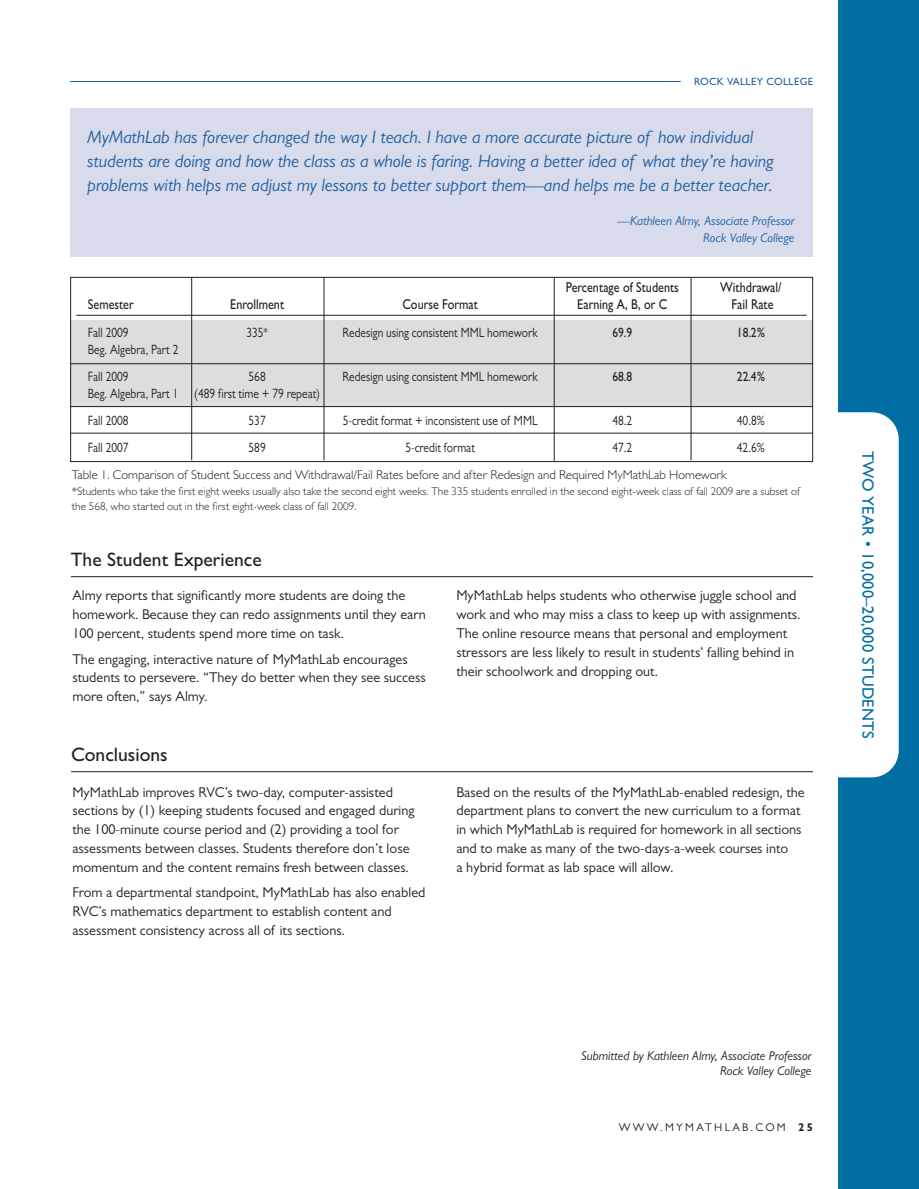
<style>
.page{position:relative;width:919px;height:1189px;background:#fff}
.page>*{position:absolute;margin:0;border:0;box-sizing:border-box;transform-origin:0 0}
.t1{font:500 19.5px "Gill Sans MT Pro";color:#231f20}
.t2{font:italic 18px/24px "Gill Sans MT Pro";color:#205f9f}
.t3{font:500 16.5px "Gill Sans MT Pro";letter-spacing:.01em;color:#016ea4}
.t4{font:14.25px/18.8px "Gill Sans MT Pro";color:#231f20}
.t5{font:500 14.25px "Gill Sans MT Pro";color:#231f20;scale:.85 1}
.t6{font:13.5px/27.3px "Gill Sans MT Pro";color:#231f20;scale:.85 1}
.t7{font:500 13.5px "Gill Sans MT Pro";color:#231f20;scale:.85 1}
.t8{font:300 12.75px "Gill Sans MT Pro";color:#231f20}
.t9{font:italic 12.75px/15.8px "Gill Sans MT Pro";color:#231f20;text-align:right}
.t10{font:italic 12.75px/16.5px "Gill Sans MT Pro";color:#205f9f;text-align:right}
.t11{font:300 11.25px/14.2px "Gill Sans MT Pro";color:#231f20}
.t12{font:11.25px "Gill Sans MT Pro";letter-spacing:.2em;color:#231f20}
.t13{font:500 10.5px "Gill Sans MT Pro";letter-spacing:.025em;color:#205f9f}
.s1{font-weight:700}
</style>
<div class="page">
<div style="left:837px;top:0;width:81px;height:1188px;background:#016ea4"></div>
<div style="left:802px;top:412px;width:96px;height:365px;background:#fff;border-radius:27px"></div>
<hr style="left:70px;top:81px;width:610px;height:1px;background:#205f9f">
<div style="left:70px;top:108px;width:742px;height:149px;background:#d7dbec"></div>
<hr style="left:71px;top:771px;width:741px;height:1px;background:#231f20">
<hr style="left:71px;top:576px;width:741px;height:1px;background:#231f20">
<div style="left:70px;top:320px;width:742px;height:86px;background:#dcddde"></div>
<div style="left:70px;top:277px;width:742px;height:185px;border:1px solid #231f20"></div>
<hr style="left:76px;top:315px;width:730px;height:1px;background:#231f20">
<hr style="left:323px;top:277px;width:1px;height:183px;background:#231f20">
<hr style="left:191px;top:277px;width:1px;height:183px;background:#231f20">
<hr style="left:690px;top:277px;width:1px;height:183px;background:#231f20">
<hr style="left:553px;top:277px;width:1px;height:183px;background:#231f20">
<hr style="left:70px;top:363px;width:742px;height:1px;background:#231f20">
<hr style="left:70px;top:433px;width:742px;height:1px;background:#231f20">
<hr style="left:70px;top:406px;width:742px;height:1px;background:#231f20">
<p class="t13" style="left:693px;top:78px;width:120px">ROCK VALLEY COLLEGE</p>
<p class="t2" style="left:87px;top:127px;width:687px">MyMathLab has forever changed the way I teach. I have a more accurate picture of how individual students are doing and how the class as a whole is faring. Having a better idea of what they’re having problems with helps me adjust my lessons to better support them—and helps me be a better teacher.</p>
<p class="t10" style="left:617px;top:214px;width:178px">—Kathleen Almy, Associate Professor<br>Rock Valley College</p>
<p class="t5" style="left:565px;top:282px;width:134px">Percentage of Students</p>
<p class="t5" style="left:720px;top:282px;width:73px">Withdrawal/</p>
<p class="t5" style="left:88px;top:299px;width:55px">Semester</p>
<p class="t5" style="left:230px;top:299px;width:65px">Enrollment</p>
<p class="t5" style="left:402px;top:299px;width:90px">Course Format</p>
<p class="t5" style="left:577px;top:299px;width:107px">Earning A, B, or C</p>
<p class="t5" style="left:731px;top:299px;width:51px">Fail Rate</p>
<p class="t6" style="left:88px;top:320px;width:49px">Fall 2009</p>
<p class="t6" style="left:246px;top:320px;width:27px">335*</p>
<p class="t6" style="left:342px;top:320px;width:231px">Redesign using consistent MML homework</p>
<p class="t7" style="left:612px;top:327px;width:25px">69.9</p>
<p class="t7" style="left:736px;top:327px;width:34px">18.2%</p>
<p class="t6" style="left:88px;top:337px;width:108px">Beg. Algebra, Part 2<br>Fall 2009</p>
<p class="t6" style="left:248px;top:364px;width:22px">568</p>
<p class="t6" style="left:342px;top:364px;width:231px">Redesign using consistent MML homework</p>
<p class="t7" style="left:612px;top:372px;width:25px">68.8</p>
<p class="t7" style="left:736px;top:372px;width:34px">22.4%</p>
<p class="t6" style="left:88px;top:381px;width:274px">Beg. Algebra, Part 1 (489 first time + 79 repeat)<br>Fall 2008</p>
<p class="t6" style="left:248px;top:408px;width:22px">537</p>
<p class="t6" style="left:342px;top:408px;width:231px">5-credit format + inconsistent use of MML</p>
<p class="t6" style="left:612px;top:408px;width:25px">48.2</p>
<p class="t6" style="left:736px;top:408px;width:34px">40.8%</p>
<p class="t6" style="left:88px;top:435px;width:49px">Fall 2007</p>
<p class="t6" style="left:248px;top:435px;width:22px">589</p>
<p class="t6" style="left:405px;top:435px;width:83px">5-credit format</p>
<p class="t6" style="left:612px;top:435px;width:25px">47.2</p>
<p class="t6" style="left:736px;top:435px;width:34px">42.6%</p>
<p class="t8" style="left:72px;top:470px;width:656px">Table 1. Comparison of Student Success and Withdrawal/Fail Rates before and after Redesign and Required MyMathLab Homework</p>
<p class="t11" style="left:72px;top:485px;width:729px">*Students who take the first eight weeks usually also take the second eight weeks. The 335 students enrolled in the second eight-week class of fall 2009 are a subset of the 568, who started out in the first eight-week class of fall 2009.</p>
<h1 class="t1" style="left:71px;top:552px;width:192px">The Student Experience</h1>
<p class="t4" style="left:72px;top:587px;width:355px">Almy reports that significantly more students are doing the homework. Because they can redo assignments until they earn<br>100 percent, students spend more time on task.</p>
<p class="t4" style="left:72px;top:650px;width:355px">The engaging, interactive nature of MyMathLab encourages students to persevere. “They do better when they see success more often,” says Almy.</p>
<h1 class="t1" style="left:71px;top:747px;width:98px">Conclusions</h1>
<p class="t4" style="left:72px;top:783px;width:343px">MyMathLab improves RVC’s two-day, computer-assisted sections by (1) keeping students focused and engaged during the 100-minute course period and (2) providing a tool for assessments between classes. Students therefore don’t lose momentum and the content remains fresh between classes.</p>
<p class="t4" style="left:72px;top:884px;width:354px">From a departmental standpoint, MyMathLab has also enabled<br>RVC’s mathematics department to establish content and assessment consistency across all of its sections.</p>
<p class="t4" style="left:456px;top:587px;width:345px">MyMathLab helps students who otherwise juggle school and work and who may miss a class to keep up with assignments.<br>The online resource means that personal and employment stressors are less likely to result in students’ falling behind in their schoolwork and dropping out.</p>
<p class="t4" style="left:456px;top:783px;width:350px">Based on the results of the MyMathLab-enabled redesign, the department plans to convert the new curriculum to a format in which MyMathLab is required for homework in all sections and to make as many of the two-days-a-week courses into<br>a hybrid format as lab space will allow.</p>
<p class="t9" style="left:581px;top:1048px;width:232px">Submitted by Kathleen Almy, Associate Professor<br>Rock Valley College</p>
<p class="t12" style="left:618px;top:1123px;width:195px">WWW.MYMATHLAB.COM <span class="s1">25</span></p>
<p class="t3" style="left:873px;top:451px;width:289px;rotate:90deg">TWO YEAR • 10,000–20,000 STUDENTS</p>
</div>
